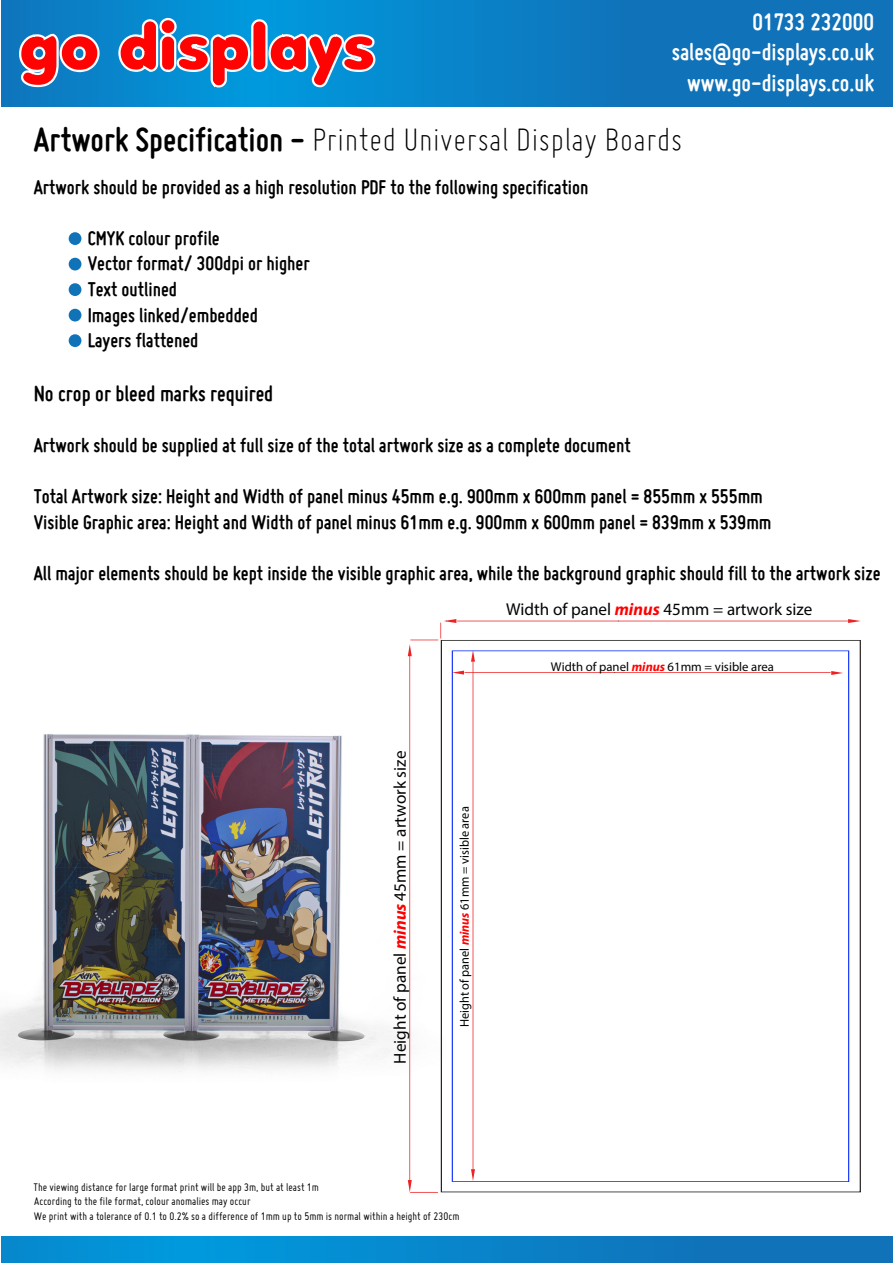
<style>
.page{position:relative;width:893px;height:1263px;background:#fff}
.page>*{position:absolute;margin:0;border:0;box-sizing:border-box;transform-origin:0 0}
.t1{font:63.75px "Debussy";color:#ff0303}
.t2{font:300 36px "Miso";color:#000}
.t3{font:700 25.5px/30.6px "Miso";color:#fff;text-align:right}
.t4{font:700 23.4px "Miso";color:#000}
.t5{font:700 21.3px/25.5px "Miso";color:#000}
.t6{font:17.25px "Myriad Pro";color:#020303}
.t7{font:12.75px "Myriad Pro";color:#020303}
.t8{font:12px/14.4px "Miso";color:#000}
.s1{font-weight:700}
.s2{font-weight:700;font-style:italic;color:#f00}
</style>
<div class="page">
<img style="left:0;top:734px;width:403px;height:338px">
<svg style="left:1px;top:0;width:892px;height:106px;background:#0b7cc2"></svg>
<svg style="left:1px;top:1236px;width:892px;height:27px;background:#0884c9"></svg>
<svg style="left:18px;top:32px;width:83px;height:56px;background:#3794cd"></svg>
<svg style="left:117px;top:17px;width:260px;height:72px;background:#2aa2dc"></svg>
<div style="left:69px;top:232px;width:12px;height:13px;background:#1073b8;border-radius:50%"></div>
<div style="left:69px;top:258px;width:12px;height:12px;background:#1073b8;border-radius:50%"></div>
<div style="left:69px;top:283px;width:12px;height:13px;background:#1073b8;border-radius:50%"></div>
<div style="left:69px;top:309px;width:12px;height:13px;background:#1073b8;border-radius:50%"></div>
<div style="left:69px;top:334px;width:12px;height:13px;background:#1073b8;border-radius:50%"></div>
<svg style="left:408px;top:619px;width:453px;height:574px"></svg>
<h1 class="t1" style="left:19px;top:12px;width:358px">go displays</h1>
<p class="t3" style="left:672px;top:6px;width:204px">01733 232000 sales@go-displays.co.uk www.go-displays.co.uk</p>
<h2 class="t2" style="left:34px;top:119px;width:650px"><span class="s1">Artwork Specification -</span> Printed Universal Display Boards</h2>
<p class="t5" style="left:34px;top:174px;width:556px">Artwork should be provided as a high resolution PDF to the following specification</p>
<p class="t5" style="left:88px;top:225px;width:224px">CMYK colour profile<br>Vector format/ 300dpi or higher<br>Text outlined<br>Images linked/embedded<br>Layers flattened</p>
<p class="t4" style="left:34px;top:380px;width:241px">No crop or bleed marks required</p>
<p class="t5" style="left:34px;top:432px;width:598px">Artwork should be supplied at full size of the total artwork size as a complete document</p>
<p class="t5" style="left:34px;top:483px;width:739px">Total Artwork size: Height and Width of panel minus 45mm e.g. 900mm x 600mm panel = 855mm x 555mm<br>Visible Graphic area: Height and Width of panel minus 61mm e.g. 900mm x 600mm panel = 839mm x 539mm</p>
<p class="t5" style="left:34px;top:560px;width:848px">All major elements should be kept inside the visible graphic area, while the background graphic should fill to the artwork size</p>
<p class="t6" style="left:506px;top:599px;width:308px">Width of panel <span class="s2">minus</span> 45mm = artwork size</p>
<p class="t6" style="left:389px;top:1064px;width:314px;rotate:-90deg">Height of panel <span class="s2">minus</span> 45mm = artwork size</p>
<p class="t7" style="left:457px;top:1027px;width:222px;rotate:-90deg">Height of panel <span class="s2">minus</span> 61mm = visible area</p>
<p class="t8" style="left:33px;top:1180px;width:427px">The viewing distance for large format print will be app 3m, but at least 1m<br>According to the file format, colour anomalies may occur<br>We print with a tolerance of 0.1 to 0.2% so a difference of 1mm up to 5mm is normal within a height of 230cm</p>
<p class="t7" style="left:551px;top:658px;width:225px">Width of panel <span class="s2">minus</span> 61mm = visible area</p>
</div>
